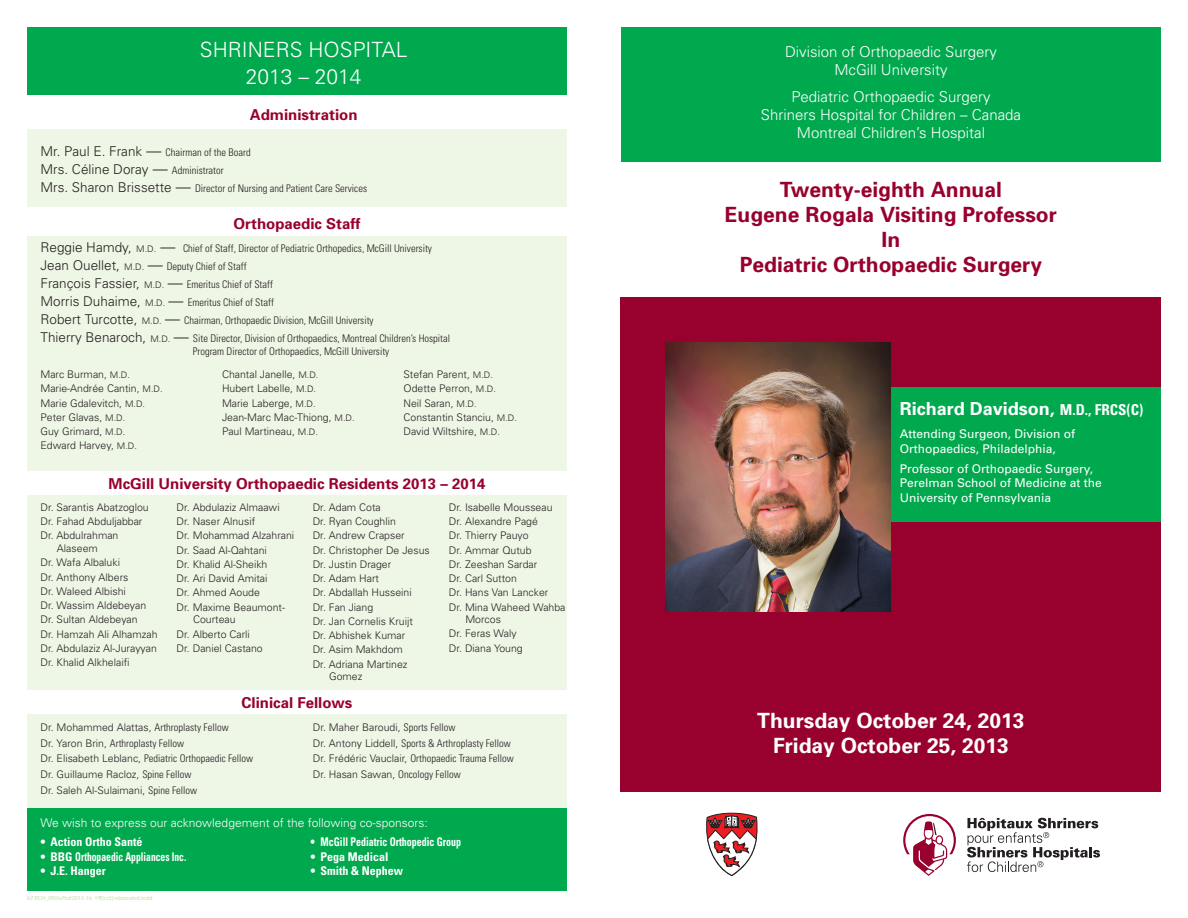
<style>
.page{position:relative;width:1188px;height:918px;background:#fff}
.page>*{position:absolute;margin:0;border:0;box-sizing:border-box;transform-origin:0 0}
.t1{font:700 21px/25.2px "Univers";color:#98012d;text-align:center}
.t2{font:700 21px/25.2px "Univers";color:#fff;text-align:center}
.t3{font:300 21px/26.7px "Univers";color:#fff;text-align:center}
.t4{font:700 18px "Univers";color:#fff}
.t5{font:300 15px/18px "Univers";color:#fff;text-align:center}
.t6{font:700 15px "Univers";color:#98012d}
.t7{font:300 13.5px "Univers";color:#231f20}
.t8{font:12px/14.4px "Univers";color:#fff}
.t9{font:700 condensed 12px "Univers";color:#fff}
.t10{font:300 12px "Univers";color:#fff}
.t11{font:700 condensed 12px "Univers";color:#fff;scale:.9 1}
.t12{font:300 10.5px/14.2px "Univers";color:#231f20}
.t13{font:300 condensed 10.5px/18px "Univers";color:#231f20}
.t14{font:6px "Myriad Pro";color:#c5e0a3}
.s1{font-stretch:normal;font-size:13.5px}
.s2{font-stretch:normal;font-size:15px}
.s3{font-size:15px}
.s4{font-stretch:condensed;font-size:10.5px}
.s5{font-stretch:normal;font-size:9px}
.s6{font-size:9px}
.s7{font-stretch:condensed}
.s8{font-stretch:normal}
.s9{font-stretch:condensed;font-size:15px}
</style>
<div class="page">
<div style="left:27px;top:714px;width:540px;height:94px;background:#eef6e5"></div>
<div style="left:27px;top:129px;width:540px;height:78px;background:#eef6e5"></div>
<div style="left:27px;top:236px;width:540px;height:234px;background:#eef6e5"></div>
<div style="left:27px;top:495px;width:540px;height:195px;background:#eef6e5"></div>
<div style="left:621px;top:27px;width:540px;height:135px;background:#00a94e"></div>
<div style="left:621px;top:297px;width:540px;height:495px;background:#98012d"></div>
<div style="left:891px;top:387px;width:270px;height:135px;background:#00a94e"></div>
<div style="left:27px;top:27px;width:540px;height:67px;background:#00a94e"></div>
<div style="left:27px;top:808px;width:540px;height:83px;background:#00a94e"></div>
<svg style="left:706px;top:813px;width:51px;height:63px"></svg>
<svg style="left:903px;top:814px;width:197px;height:62px"></svg>
<img style="left:666px;top:342px;width:225px;height:270px">
<h1 class="t3" style="left:200px;top:36px;width:209px">SHRINERS HOSPITAL<br>2013 – 2014</h1>
<h3 class="t6" style="left:250px;top:105px;width:109px">Administration</h3>
<p class="t13" style="left:40px;top:143px;width:212px"><span class="s1">Mr. Paul E. Frank</span> <span class="s2">—</span> Chairman of the Board</p>
<p class="t7" style="left:40px;top:161px;width:185px">Mrs. Céline Doray <span class="s3">—</span> <span class="s4">Administrator</span></p>
<p class="t13" style="left:40px;top:179px;width:328px"><span class="s1">Mrs. Sharon Brissette</span> <span class="s2">—</span> Director of Nursing and Patient Care Services</p>
<h3 class="t6" style="left:234px;top:215px;width:128px">Orthopaedic Staff</h3>
<p class="t13" style="left:40px;top:239px;width:411px"><span class="s1">Reggie Hamdy,</span> <span class="s5">M.D.</span> <span class="s2">—</span> Chief of Staff, Director of Pediatric Orthopedics, McGill University <span class="s1">Jean Ouellet,</span> <span class="s5">M.D.</span> <span class="s2">—</span> Deputy Chief of Staff<br><span class="s1">François Fassier,</span> <span class="s5">M.D.</span> <span class="s2">—</span> Emeritus Chief of Staff<br><span class="s1">Morris Duhaime,</span> <span class="s5">M.D.</span> <span class="s2">—</span> Emeritus Chief of Staff<br><span class="s1">Robert Turcotte,</span> <span class="s5">M.D.</span> <span class="s2">—</span> Chairman, Orthopaedic Division, McGill University<br><span class="s1">Thierry Benaroch,</span> <span class="s5">M.D.</span> <span class="s2">—</span> Site Director, Division of Orthopaedics, Montreal Children’s Hospital</p>
<p class="t13" style="left:193px;top:343px;width:198px">Program Director of Orthopaedics, McGill University</p>
<p class="t12" style="left:40px;top:367px;width:124px">Marc Burman, <span class="s6">M.D.<br></span>Marie-Andrée Cantin, <span class="s6">M.D.<br></span>Marie Gdalevitch, <span class="s6">M.D.<br></span>Peter Glavas, <span class="s6">M.D.<br></span>Guy Grimard, <span class="s6">M.D.<br></span>Edward Harvey, <span class="s6">M.D.</span></p>
<p class="t12" style="left:222px;top:367px;width:134px">Chantal Janelle, <span class="s6">M.D.<br></span>Hubert Labelle, <span class="s6">M.D.<br></span>Marie Laberge, <span class="s6">M.D.<br></span>Jean-Marc Mac-Thiong, <span class="s6">M.D.<br></span>Paul Martineau, <span class="s6">M.D.</span></p>
<p class="t12" style="left:404px;top:367px;width:115px">Stefan Parent, <span class="s6">M.D.<br></span>Odette Perron, <span class="s6">M.D.<br></span>Neil Saran, <span class="s6">M.D.<br></span>Constantin Stanciu, <span class="s6">M.D.<br></span>David Wiltshire, <span class="s6">M.D.</span></p>
<h3 class="t6" style="left:109px;top:475px;width:378px">McGill University Orthopaedic Residents 2013 – 2014</h3>
<p class="t12" style="left:40px;top:500px;width:110px">Dr. Sarantis Abatzoglou<br>Dr. Fahad Abduljabbar<br>Dr. Abdulrahman</p>
<p class="t12" style="left:40px;top:541px;width:119px;text-indent:16px">Alaseem<br>Dr. Wafa Albaluki<br>Dr. Anthony Albers<br>Dr. Waleed Albishi<br>Dr. Wassim Aldebeyan<br>Dr. Sultan Aldebeyan<br>Dr. Hamzah Ali Alhamzah<br>Dr. Abdulaziz Al-Jurayyan<br>Dr. Khalid Alkhelaifi</p>
<p class="t12" style="left:177px;top:500px;width:119px">Dr. Abdulaziz Almaawi<br>Dr. Naser Alnusif<br>Dr. Mohammad Alzahrani<br>Dr. Saad Al-Qahtani<br>Dr. Khalid Al-Sheikh<br>Dr. Ari David Amitai<br>Dr. Ahmed Aoude<br>Dr. Maxime Beaumont-</p>
<p class="t12" style="left:177px;top:612px;width:88px;text-indent:16px">Courteau<br>Dr. Alberto Carli<br>Dr. Daniel Castano</p>
<p class="t12" style="left:313px;top:500px;width:119px">Dr. Adam Cota<br>Dr. Ryan Coughlin<br>Dr. Andrew Crapser<br>Dr. Christopher De Jesus<br>Dr. Justin Drager<br>Dr. Adam Hart<br>Dr. Abdallah Husseini<br>Dr. Fan Jiang<br>Dr. Jan Cornelis Kruijt<br>Dr. Abhishek Kumar<br>Dr. Asim Makhdom<br>Dr. Adriana Martinez</p>
<p class="t12" style="left:329px;top:669px;width:35px">Gomez</p>
<p class="t12" style="left:449px;top:500px;width:118px">Dr. Isabelle Mousseau<br>Dr. Alexandre Pagé<br>Dr. Thierry Pauyo<br>Dr. Ammar Qutub<br>Dr. Zeeshan Sardar<br>Dr. Carl Sutton<br>Dr. Hans Van Lancker<br>Dr. Mina Waheed Wahba</p>
<p class="t12" style="left:449px;top:612px;width:75px;text-align:center">Morcos<br>Dr. Feras Waly<br>Dr. Diana Young</p>
<h3 class="t6" style="left:242px;top:693px;width:112px">Clinical Fellows</h3>
<p class="t12" style="left:40px;top:719px;width:214px;line-height:15.8px">Dr. Mohammed Alattas, <span class="s7">Arthroplasty Fellow<br></span>Dr. Yaron Brin, <span class="s7">Arthroplasty Fellow<br></span>Dr. Elisabeth Leblanc, <span class="s7">Pediatric Orthopaedic Fellow </span>Dr. Guillaume Racloz, <span class="s7">Spine Fellow<br></span>Dr. Saleh Al-Sulaimani, <span class="s7">Spine Fellow</span></p>
<p class="t13" style="left:313px;top:719px;width:203px;line-height:15.8px"><span class="s8">Dr. Maher Baroudi,</span> Sports Fellow<br><span class="s8">Dr. Antony Liddell,</span> Sports &amp; Arthroplasty Fellow <span class="s8">Dr. Frédéric Vauclair,</span> Orthopaedic Trauma Fellow <span class="s8">Dr. Hasan Sawan,</span> Oncology Fellow</p>
<p class="t10" style="left:40px;top:815px;width:389px">We wish to express our acknowledgement of the following co-sponsors:</p>
<p class="t9" style="left:40px;top:835px;width:104px">• Action Ortho Santé</p>
<p class="t9" style="left:40px;top:849px;width:147px">• BBG Orthopaedic Appliances Inc.</p>
<p class="t9" style="left:40px;top:864px;width:67px">• J.E. Hanger</p>
<p class="t14" style="left:27px;top:894px;width:127px">b7.RCH_ERVisProf2013-1b ©¶[cs5]rebranded.indd</p>
<p class="t11" style="left:310px;top:835px;width:169px">• McGill Pediatric Orthopedic Group</p>
<p class="t9" style="left:310px;top:849px;width:80px">• Pega Medical</p>
<p class="t9" style="left:310px;top:864px;width:94px">• Smith &amp; Nephew</p>
<h3 class="t5" style="left:785px;top:43px;width:213px">Division of Orthopaedic Surgery<br>McGill University</h3>
<h3 class="t5" style="left:761px;top:88px;width:262px">Pediatric Orthopaedic Surgery<br>Shriners Hospital for Children – Canada<br>Montreal Children’s Hospital</h3>
<h1 class="t1" style="left:725px;top:177px;width:334px">Twenty-eighth Annual<br>Eugene Rogala Visiting Professor<br>In<br>Pediatric Orthopaedic Surgery</h1>
<h2 class="t4" style="left:900px;top:398px;width:245px">Richard Davidson, <span class="s9">M.D., FRCS(C)</span></h2>
<p class="t8" style="left:900px;top:427px;width:177px">Attending Surgeon, Division of<br>Orthopaedics, Philadelphia,</p>
<p class="t8" style="left:900px;top:462px;width:204px">Professor of Orthopaedic Surgery,<br>Perelman School of Medicine at the<br>University of Pennsylvania</p>
<h1 class="t2" style="left:757px;top:708px;width:269px">Thursday October 24, 2013<br>Friday October 25, 2013</h1>
</div>
